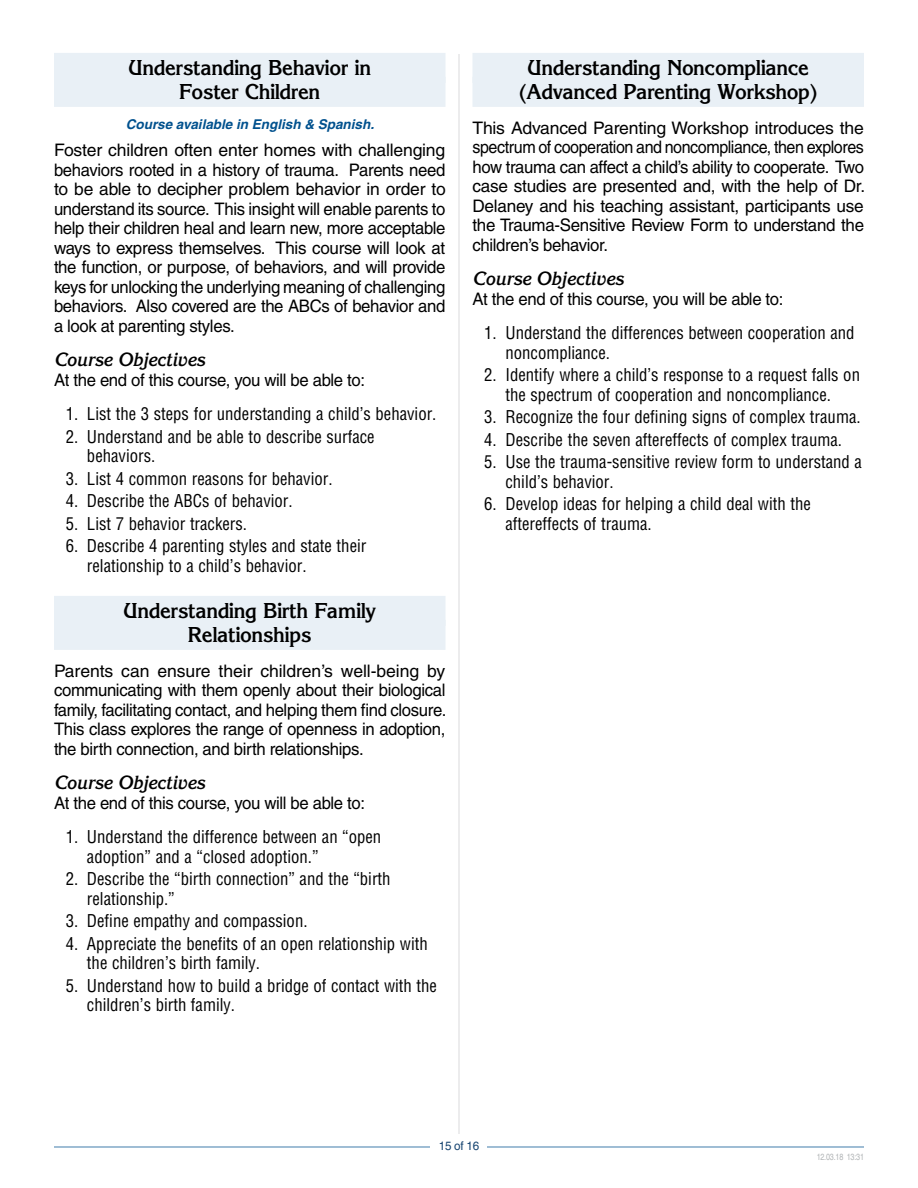
<style>
.page{position:relative;width:918px;height:1188px;background:#fff}
.page>*{position:absolute;margin:0;border:0;box-sizing:border-box;transform-origin:0 0}
.t1{font:700 21px/24px "Korinna";letter-spacing:-.025em;color:#000;text-align:center}
.t2{font:italic 700 18.75px "Korinna";letter-spacing:-.01em;color:#000;scale:.94 1}
.t3{font:17.25px/19.5px "Helvetica";letter-spacing:-.02em;color:#000;text-align:justify}
.t4{font:condensed 17.25px/19.5px "Helvetica";color:#000}
.t5{font:italic 700 13.5px "Helvetica";color:#00518e}
.t6{font:12px "Helvetica";color:#174571}
.t7{font:condensed 9px "Helvetica";letter-spacing:-.02em;color:#b1b4b6}
</style>
<div class="page">
<hr style="left:458px;top:54px;width:2px;height:1080px;background:#e6e7e8">
<hr style="left:54px;top:1146px;width:810px;height:2px;background:#80a8c7">
<div style="left:431px;top:1141px;width:56px;height:17px;background:#fff"></div>
<div style="left:54px;top:53px;width:392px;height:30px;background:#e9f0f6"></div>
<div style="left:54px;top:77px;width:392px;height:30px;background:#e9f0f6"></div>
<div style="left:54px;top:596px;width:392px;height:30px;background:#e9f0f6"></div>
<div style="left:54px;top:620px;width:392px;height:30px;background:#e9f0f6"></div>
<div style="left:472px;top:53px;width:392px;height:30px;background:#e9f0f6"></div>
<div style="left:472px;top:77px;width:392px;height:30px;background:#e9f0f6"></div>
<p class="t1" style="left:128px;top:56px;width:244px">Understanding Behavior in<br>Foster Children</p>
<p class="t5" style="left:126px;top:116px;width:250px">Course available in English &amp; Spanish.</p>
<p class="t3" style="left:54px;top:141px;width:393px">Foster children often enter homes with challenging behaviors rooted in a history of trauma. Parents need to be able to decipher problem behavior in order to understand its source. This insight will enable parents to help their children heal and learn new, more acceptable ways to express themselves. This course will look at the function, or purpose, of behaviors, and will provide keys for unlocking the underlying meaning of challenging behaviors. Also covered are the ABCs of behavior and a look at parenting styles.</p>
<p class="t2" style="left:54px;top:349px;width:162px">Course Objectives</p>
<p class="t3" style="left:54px;top:370px;width:313px">At the end of this course, you will be able to:</p>
<p class="t4" style="left:66px;top:404px;width:372px">1. List the 3 steps for understanding a child’s behavior.</p>
<p class="t4" style="left:87px;top:427px;width:289px;text-indent:-21px">2. Understand and be able to describe surface behaviors.</p>
<p class="t4" style="left:66px;top:469px;width:268px">3. List 4 common reasons for behavior.</p>
<p class="t4" style="left:66px;top:491px;width:228px">4. Describe the ABCs of behavior.</p>
<p class="t4" style="left:66px;top:514px;width:183px">5. List 7 behavior trackers.</p>
<p class="t4" style="left:87px;top:536px;width:281px;text-indent:-21px">6. Describe 4 parenting styles and state their relationship to a child’s behavior.</p>
<p class="t1" style="left:123px;top:599px;width:254px">Understanding Birth Family<br>Relationships</p>
<p class="t3" style="left:54px;top:661px;width:394px">Parents can ensure their children’s well-being by communicating with them openly about their biological family, facilitating contact, and helping them find closure.<br>This class explores the range of openness in adoption, the birth connection, and birth relationships.</p>
<p class="t2" style="left:54px;top:772px;width:162px">Course Objectives</p>
<p class="t3" style="left:54px;top:793px;width:313px">At the end of this course, you will be able to:</p>
<p class="t4" style="left:87px;top:827px;width:296px;text-indent:-21px">1. Understand the difference between an “open adoption” and a “closed adoption.”</p>
<p class="t4" style="left:87px;top:869px;width:305px;text-indent:-21px">2. Describe the “birth connection” and the “birth relationship.”</p>
<p class="t4" style="left:66px;top:911px;width:243px">3. Define empathy and compassion.</p>
<p class="t4" style="left:87px;top:934px;width:342px;text-indent:-21px">4. Appreciate the benefits of an open relationship with the children’s birth family.</p>
<p class="t4" style="left:87px;top:976px;width:351px;text-indent:-21px">5. Understand how to build a bridge of contact with the children’s birth family.</p>
<p class="t1" style="left:518px;top:56px;width:301px">Understanding Noncompliance (Advanced Parenting Workshop)</p>
<p class="t3" style="left:472px;top:118px;width:394px">This Advanced Parenting Workshop introduces the spectrum of cooperation and noncompliance, then explores how trauma can affect a child’s ability to cooperate. Two case studies are presented and, with the help of Dr.<br>Delaney and his teaching assistant, participants use the Trauma-Sensitive Review Form to understand the children’s behavior.</p>
<p class="t2" style="left:472px;top:268px;width:162px">Course Objectives</p>
<p class="t3" style="left:472px;top:289px;width:313px">At the end of this course, you will be able to:</p>
<p class="t4" style="left:505px;top:323px;width:351px;text-indent:-21px">1. Understand the differences between cooperation and noncompliance.</p>
<p class="t4" style="left:484px;top:365px;width:377px;text-align:center">2. Identify where a child’s response to a request falls on the spectrum of cooperation and noncompliance.</p>
<p class="t4" style="left:484px;top:407px;width:378px">3. Recognize the four defining signs of complex trauma.</p>
<p class="t4" style="left:484px;top:430px;width:359px">4. Describe the seven aftereffects of complex trauma.</p>
<p class="t4" style="left:505px;top:452px;width:358px;text-indent:-21px">5. Use the trauma-sensitive review form to understand a child’s behavior.</p>
<p class="t4" style="left:505px;top:494px;width:307px;text-indent:-21px">6. Develop ideas for helping a child deal with the aftereffects of trauma.</p>
<p class="t6" style="left:439px;top:1139px;width:42px">15 of 16</p>
<p class="t7" style="left:817px;top:1151px;width:49px">12.03.18 13:31</p>
</div>
